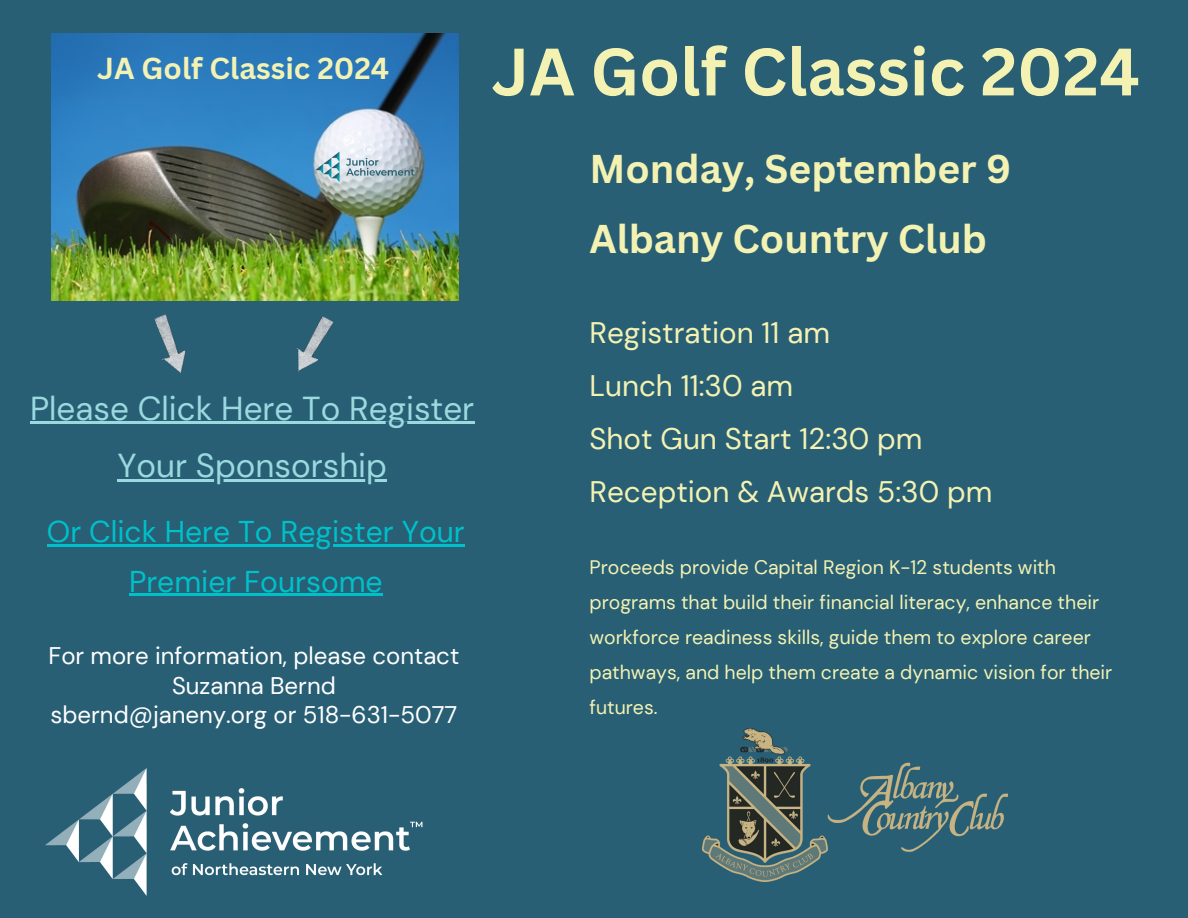
<style>
.page{position:relative;width:1188px;height:918px;background:#285f74}
.page>*{position:absolute;margin:0;border:0;box-sizing:border-box;transform-origin:0 0}
.t1{font:700 65.55px "Canva Sans";color:#f3f2b3}
.t2{font:700 39.15px/69.8px "Canva Sans";color:#f3f2b3}
.t3{font:33.15px "DM Sans";color:#99d9df}
.t4{font:30px/49.5px "DM Sans";color:#00c0ca;text-align:center}
.t5{font:29.7px/52.8px "DM Sans";color:#f3f2b3}
.t6{font:700 29.55px "Canva Sans";color:#f3f2b3}
.t7{font:24px/29.2px "DM Sans";color:#fff;text-align:center}
.t8{font:19.5px/34.8px "DM Sans";color:#f3f2b3}
</style>
<div class="page">
<img style="left:52px;top:33px;width:407px;height:267px">
<img style="left:313px;top:149px;width:106px;height:35px">
<img style="left:702px;top:729px;width:305px;height:153px">
<img style="left:45px;top:769px;width:378px;height:127px">
<img style="left:154px;top:314px;width:32px;height:60px">
<hr style="left:30px;top:422px;width:444px;height:2px;background:#99d9df">
<hr style="left:117px;top:479px;width:270px;height:2px;background:#99d9df">
<hr style="left:47px;top:544px;width:42px;height:3px;background:#00c0ca">
<hr style="left:89px;top:544px;width:376px;height:3px;background:#00c0ca">
<hr style="left:129px;top:594px;width:254px;height:2px;background:#00c0ca">
<img style="left:296px;top:316px;width:38px;height:56px">
<h4 class="t6" style="left:97px;top:47px;width:294px">JA Golf Classic 2024</h4>
<p class="t1" style="left:492px;top:25px;width:650px">JA Golf Classic 2024</p>
<p class="t2" style="left:590px;top:133px;width:423px">Monday, September 9<br>Albany Country Club</p>
<h3 class="t3" style="left:30px;top:387px;width:446px">Please Click Here To Register</h3>
<h6 class="t3" style="left:117px;top:444px;width:271px">Your Sponsorship</h6>
<p class="t4" style="left:47px;top:507px;width:419px">Or Click Here To Register Your<br>Premier Foursome</p>
<p class="t7" style="left:49px;top:642px;width:412px">For more information, please contact<br>Suzanna Bernd<br>sbernd@janeny.org or 518-631-5077</p>
<h3 class="t5" style="left:590px;top:307px;width:404px">Registration 11 am<br>Lunch 11:30 am<br>Shot Gun Start 12:30 pm<br>Reception &amp; Awards 5:30 pm</h3>
<p class="t8" style="left:590px;top:550px;width:524px">Proceeds provide Capital Region K-12 students with programs that build their financial literacy, enhance their workforce readiness skills, guide them to explore career pathways, and help them create a dynamic vision for their futures.</p>
</div>
